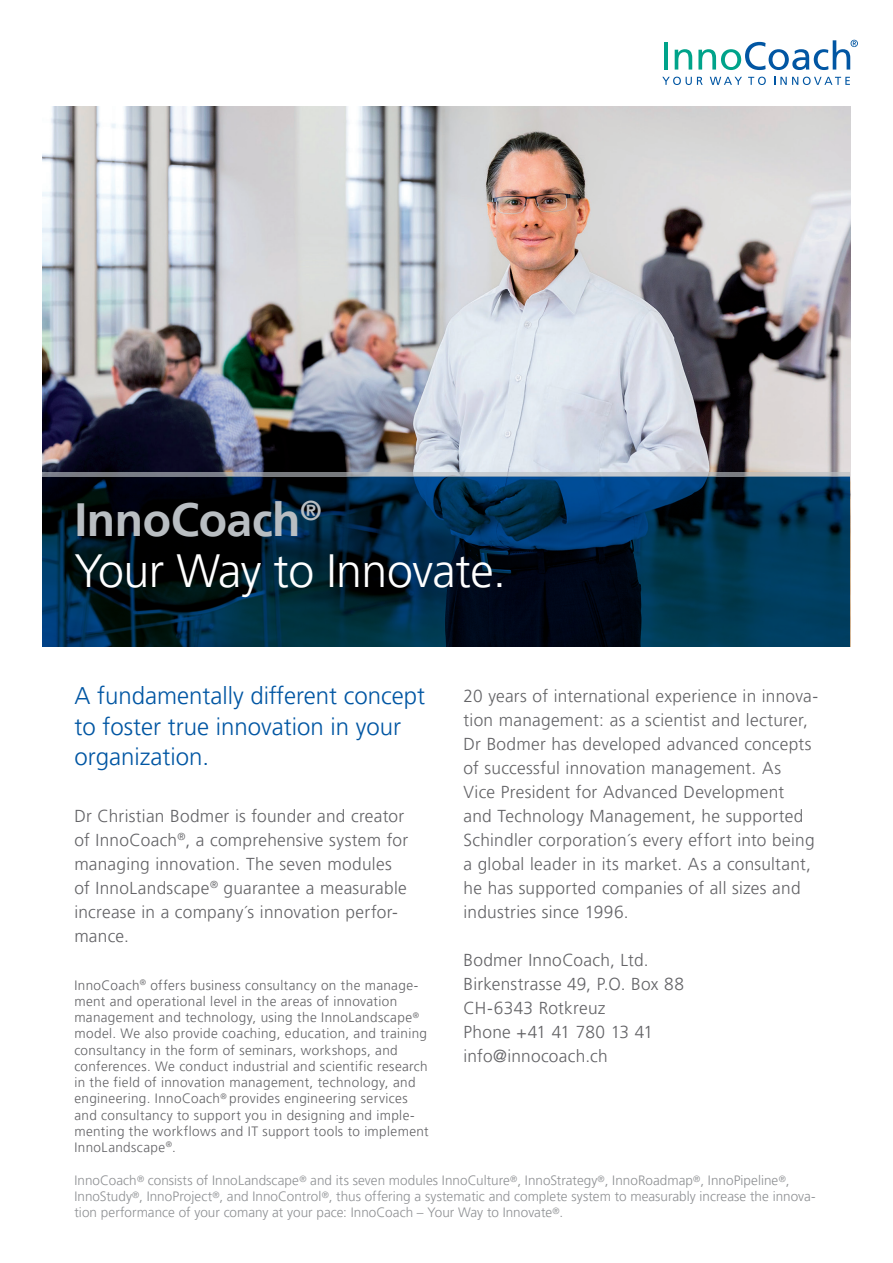
<style>
.page{position:relative;width:893px;height:1263px;background:#fff}
.page>*{position:absolute;margin:0;border:0;box-sizing:border-box;transform-origin:0 0}
.t1{font:300 46.5px/51px "Frutiger LT";letter-spacing:-.01em;color:#fff}
.t2{font:300 24px/30.8px "Frutiger LT";color:#0156a3}
.t3{font:300 17.25px/24px "Frutiger LT";letter-spacing:.015em;color:#636366}
.t4{font:300 13.5px/16.2px "Frutiger LT";letter-spacing:.03em;color:#636366}
.t5{font:300 13.5px/16.2px "Frutiger LT";letter-spacing:.005em;color:#8f9194}
.s1{font-weight:700;color:#b9bec2}
</style>
<div class="page">
<img style="left:43px;top:106px;width:807px;height:366px">
<hr style="left:664px;top:42px;width:4px;height:28px;background:#00a38a">
<svg style="left:675px;top:49px;width:17px;height:21px"></svg>
<svg style="left:662px;top:77px;width:41px;height:8px"></svg>
<svg style="left:710px;top:77px;width:32px;height:8px"></svg>
<svg style="left:748px;top:77px;width:18px;height:8px"></svg>
<svg style="left:774px;top:77px;width:76px;height:8px"></svg>
<svg style="left:698px;top:40px;width:160px;height:30px"></svg>
<svg style="left:43px;top:476px;width:807px;height:170px;background:#00233a"></svg>
<svg style="left:43px;top:472px;width:807px;height:4px;background:#a5a8ad"></svg>
<h1 class="t1" style="left:74px;top:494px;width:433px"><span class="s1">InnoCoach</span><sup>®<br></sup>Your Way to Innovate.</h1>
<h2 class="t2" style="left:74px;top:680px;width:352px">A fundamentally different concept to foster true innovation in your organization.</h2>
<p class="t3" style="left:74px;top:804px;width:335px">Dr Christian Bodmer is founder and creator of InnoCoach<sup>®</sup>, a comprehensive system for managing innovation. The seven modules of InnoLandscape<sup>®</sup> guarantee a measurable increase in a company´s innovation perfor&shy;mance.</p>
<p class="t4" style="left:74px;top:977px;width:356px">InnoCoach<sup>®</sup> offers business consultancy on the manage&shy;ment and operational level in the areas of innovation management and technology, using the InnoLandscape<sup>® </sup>model. We also provide coaching, education, and training consultancy in the form of seminars, workshops, and conferences. We conduct industrial and scientific research in the field of innovation management, technology, and engineering. InnoCoach<sup>®</sup> provides engineering services and consultancy to support you in designing and imple&shy;menting the workflows and IT support tools to implement InnoLandscape<sup>®</sup>.</p>
<p class="t3" style="left:463px;top:684px;width:356px">20 years of international experience in innova&shy;tion management: as a scientist and lecturer, Dr Bodmer has developed advanced concepts of successful innovation management. As<br>Vice President for Advanced Development<br>and Technology Management, he supported Schindler corporation´s every effort into being a global leader in its market. As a consultant, he has supported companies of all sizes and industries since 1996.</p>
<p class="t3" style="left:463px;top:948px;width:222px">Bodmer InnoCoach, Ltd.<br>Birkenstrasse 49, P.O. Box 88<br>CH-6343 Rotkreuz<br>Phone +41 41 780 13 41 info@innocoach.ch</p>
<p class="t5" style="left:74px;top:1172px;width:743px">InnoCoach<sup>®</sup> consists of InnoLandscape<sup>®</sup> and its seven modules InnoCulture<sup>®</sup>, InnoStrategy<sup>®</sup>, InnoRoadmap<sup>®</sup>, InnoPipeline<sup>®</sup>,<br>InnoStudy<sup>®</sup>, InnoProject<sup>®</sup>, and InnoControl<sup>®</sup>, thus offering a systematic and complete system to measurably increase the innova&shy;tion performance of your comany at your pace: InnoCoach – Your Way to Innovate<sup>®</sup>.</p>
</div>
